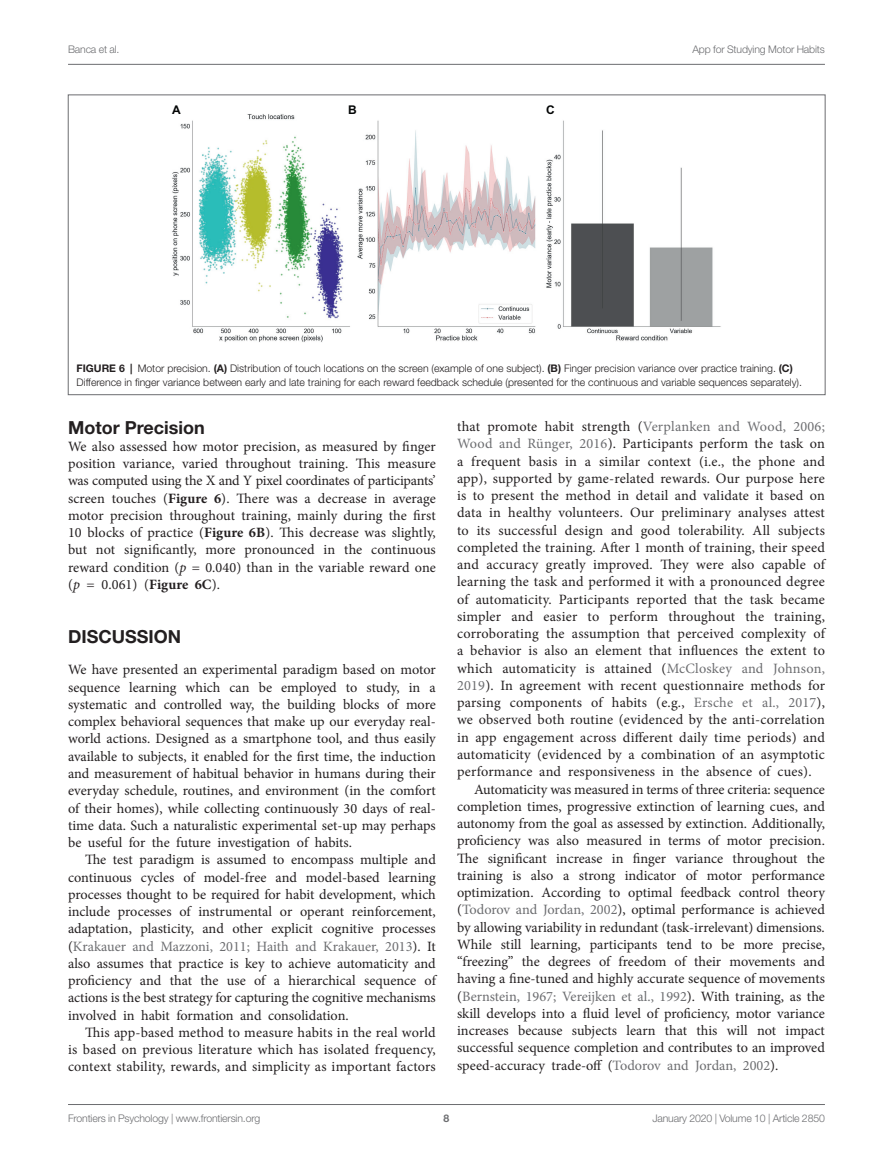
<style>
.page{position:relative;width:893px;height:1170px;background:#fff}
.page>*{position:absolute;margin:0;border:0;box-sizing:border-box;transform-origin:0 0}
.HEAD_2{font:700 18px "Helvetica Neue LT Std";color:#231f20}
.HEAD_1{font:700 18px "Helvetica Neue LT Std";color:#231f20}
.TEXT{font:14.25px/17.2px "Minion Pro";letter-spacing:.005em;color:#231f20;text-align:justify}
.TEXT_FLUSH{font:14.25px/17.2px "Minion Pro";color:#231f20;text-align:justify}
.t1{font:700 12px "Arial";color:#030505}
.FIG_LEG{font:300 10.5px/14.2px "Helvetica Neue LT Std";color:#231f20}
.t2{font:300 10.5px "Helvetica Neue LT Std";letter-spacing:-.015em;color:#6c6d70}
.t3{font:700 10.5px "Helvetica Neue LT Std";color:#6c6d70}
.s1{font-weight:700}
.s2{font-style:italic}
.s3{color:#6c6d70}
</style>
<div class="page">
<hr style="left:68px;top:64px;width:757px;height:1px;background:#6c6d70">
<hr style="left:68px;top:1104px;width:757px;height:1px;background:#6c6d70">
<img style="left:172px;top:114px;width:549px;height:228px">
<p class="t2" style="left:68px;top:42px;width:53px">Banca et al.</p>
<p class="t2" style="left:692px;top:42px;width:134px">App for Studying Motor Habits</p>
<p class="t1" style="left:172px;top:101px;width:10px">A</p>
<p class="t1" style="left:348px;top:101px;width:10px">B</p>
<p class="t1" style="left:546px;top:101px;width:10px">C</p>
<p class="FIG_LEG" style="left:77px;top:361px;width:727px"><span class="s1">FIGURE 6 |</span> Motor precision. <span class="s1">(A)</span> Distribution of touch locations on the screen (example of one subject). <span class="s1">(B)</span> Finger precision variance over practice training. <span class="s1">(C)<br></span>Difference in finger variance between early and late training for each reward feedback schedule (presented for the continuous and variable sequences separately).</p>
<p class="HEAD_2" style="left:68px;top:416px;width:138px">Motor Precision</p>
<p class="TEXT_FLUSH" style="left:68px;top:437px;width:369px">We also assessed how motor precision, as measured by finger position variance, varied throughout training. This measure was computed using the X and Y pixel coordinates of participants’ screen touches (<span class="s1">Figure 6</span>). There was a decrease in average motor precision throughout training, mainly during the first 10 blocks of practice (<span class="s1">Figure 6B</span>). This decrease was slightly, but not significantly, more pronounced in the continuous reward condition (<span class="s2">p</span> = 0.040) than in the variable reward one (<span class="s2">p</span> = 0.061) (<span class="s1">Figure 6C</span>).</p>
<p class="HEAD_1" style="left:68px;top:625px;width:115px">DISCUSSION</p>
<p class="TEXT_FLUSH" style="left:68px;top:661px;width:369px">We have presented an experimental paradigm based on motor sequence learning which can be employed to study, in a systematic and controlled way, the building blocks of more complex behavioral sequences that make up our everyday real&shy;world actions. Designed as a smartphone tool, and thus easily available to subjects, it enabled for the first time, the induction and measurement of habitual behavior in humans during their everyday schedule, routines, and environment (in the comfort of their homes), while collecting continuously 30 days of real&shy;time data. Such a naturalistic experimental set-up may perhaps be useful for the future investigation of habits.</p>
<p class="TEXT" style="left:68px;top:851px;width:369px;text-indent:17px">The test paradigm is assumed to encompass multiple and continuous cycles of model-free and model-based learning processes thought to be required for habit development, which include processes of instrumental or operant reinforcement, adaptation, plasticity, and other explicit cognitive processes (<span class="s3">Krakauer and Mazzoni, 2011; Haith and Krakauer, 2013</span>). It also assumes that practice is key to achieve automaticity and proficiency and that the use of a hierarchical sequence of actions is the best strategy for capturing the cognitive mechanisms involved in habit formation and consolidation.</p>
<p class="TEXT" style="left:68px;top:1023px;width:369px;text-indent:17px">This app-based method to measure habits in the real world is based on previous literature which has isolated frequency, context stability, rewards, and simplicity as important factors</p>
<p class="TEXT" style="left:457px;top:418px;width:369px">that promote habit strength (<span class="s3">Verplanken and Wood, 2006; Wood and Rünger, 2016</span>). Participants perform the task on a frequent basis in a similar context (i.e., the phone and app), supported by game-related rewards. Our purpose here is to present the method in detail and validate it based on data in healthy volunteers. Our preliminary analyses attest to its successful design and good tolerability. All subjects completed the training. After 1 month of training, their speed and accuracy greatly improved. They were also capable of learning the task and performed it with a pronounced degree of automaticity. Participants reported that the task became simpler and easier to perform throughout the training, corroborating the assumption that perceived complexity of a behavior is also an element that influences the extent to which automaticity is attained (<span class="s3">McCloskey and Johnson, 2019</span>). In agreement with recent questionnaire methods for parsing components of habits (e.g., <span class="s3">Ersche et al., 2017</span>), we observed both routine (evidenced by the anti-correlation in app engagement across different daily time periods) and automaticity (evidenced by a combination of an asymptotic performance and responsiveness in the absence of cues).</p>
<p class="TEXT" style="left:457px;top:780px;width:369px;text-indent:17px">Automaticity was measured in terms of three criteria: sequence completion times, progressive extinction of learning cues, and autonomy from the goal as assessed by extinction. Additionally, proficiency was also measured in terms of motor precision.<br>The significant increase in finger variance throughout the training is also a strong indicator of motor performance optimization. According to optimal feedback control theory (<span class="s3">Todorov and Jordan, 2002</span>), optimal performance is achieved by allowing variability in redundant (task-irrelevant) dimensions.<br>While still learning, participants tend to be more precise, “freezing” the degrees of freedom of their movements and having a fine-tuned and highly accurate sequence of movements (<span class="s3">Bernstein, 1967; Vereijken et al., 1992</span>). With training, as the skill develops into a fluid level of proficiency, motor variance increases because subjects learn that this will not impact successful sequence completion and contributes to an improved speed-accuracy trade-off (<span class="s3">Todorov and Jordan, 2002</span>).</p>
<p class="t2" style="left:68px;top:1111px;width:194px">Frontiers in Psychology | www.frontiersin.org</p>
<p class="t3" style="left:444px;top:1111px;width:7px">8</p>
<p class="t2" style="left:652px;top:1111px;width:174px">January 2020 | Volume 10 | Article 2850</p>
</div>
